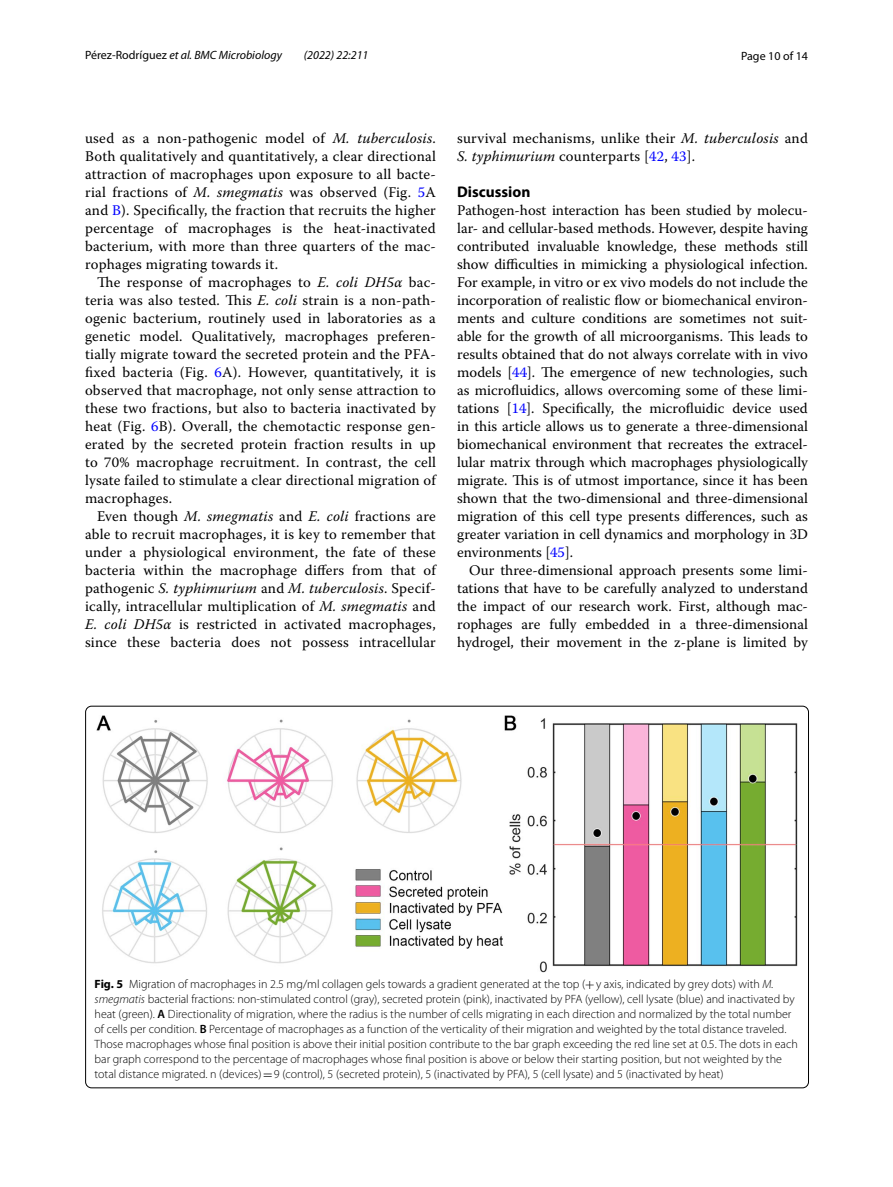
<style>
.page{position:relative;width:893px;height:1187px;background:#fff}
.page>*{position:absolute;margin:0;border:0;box-sizing:border-box;transform-origin:0 0}
.t1{font:700 15.45px "Myriad Pro";color:#000}
.t2{font:14.7px/18px "Warnock Pro";letter-spacing:.015em;color:#000;text-align:justify}
.t3{font:300 12px/15px "Myriad Pro";color:#000}
.t4{font:italic 12px "Myriad Pro";color:#000}
.t5{font:12px "Myriad Pro";color:#000}
.s1{font-style:normal}
.s2{font-style:italic}
.s3{color:#00f}
.s4{font-weight:700}
.s5{font-family:"MTSY";font-weight:400}
.s6{font-weight:600}
</style>
<div class="page">
<img style="left:97px;top:715px;width:700px;height:257px">
<p class="t4" style="left:85px;top:48px;width:198px"><span class="s1">Pérez‑Rodríguez</span> et al. BMC Microbiology</p>
<p class="t4" style="left:304px;top:48px;width:66px">(2022) 22:211</p>
<p class="t5" style="left:741px;top:48px;width:68px">Page 10 of 14</p>
<p class="t2" style="left:85px;top:128px;width:352px">used as a non-pathogenic model of <span class="s2">M. tuberculosis</span>.<br>Both qualitatively and quantitatively, a clear directional attraction of macrophages upon exposure to all bacte&shy;rial fractions of <span class="s2">M. smegmatis</span> was observed (Fig. <span class="s3">5</span>A and <span class="s3">B</span>). Specifically, the fraction that recruits the higher percentage of macrophages is the heat-inactivated bacterium, with more than three quarters of the mac&shy;rophages migrating towards it.</p>
<p class="t2" style="left:85px;top:272px;width:352px;text-indent:12px">The response of macrophages to <span class="s2">E. coli DH5α</span> bac&shy;teria was also tested. This <span class="s2">E. coli</span> strain is a non-path&shy;ogenic bacterium, routinely used in laboratories as a genetic model. Qualitatively, macrophages preferen&shy;tially migrate toward the secreted protein and the PFA&shy;fixed bacteria (Fig. <span class="s3">6</span>A). However, quantitatively, it is observed that macrophage, not only sense attraction to these two fractions, but also to bacteria inactivated by heat (Fig. <span class="s3">6</span>B). Overall, the chemotactic response gen&shy;erated by the secreted protein fraction results in up to 70% macrophage recruitment. In contrast, the cell lysate failed to stimulate a clear directional migration of macrophages.</p>
<p class="t2" style="left:85px;top:506px;width:352px;text-indent:12px">Even though <span class="s2">M. smegmatis</span> and <span class="s2">E. coli</span> fractions are able to recruit macrophages, it is key to remember that under a physiological environment, the fate of these bacteria within the macrophage differs from that of pathogenic <span class="s2">S. typhimurium</span> and <span class="s2">M. tuberculosis</span>. Specif&shy;ically, intracellular multiplication of <span class="s2">M. smegmatis</span> and <span class="s2">E. coli DH5α</span> is restricted in activated macrophages, since these bacteria does not possess intracellular</p>
<p class="t2" style="left:457px;top:128px;width:352px">survival mechanisms, unlike their <span class="s2">M. tuberculosis</span> and<br><span class="s2">S. typhimurium</span> counterparts [<span class="s3">42</span>, <span class="s3">43</span>].</p>
<p class="t1" style="left:457px;top:181px;width:75px">Discussion</p>
<p class="t2" style="left:457px;top:200px;width:352px">Pathogen-host interaction has been studied by molecu&shy;lar- and cellular-based methods. However, despite having contributed invaluable knowledge, these methods still show difficulties in mimicking a physiological infection.<br>For example, in vitro or ex vivo models do not include the incorporation of realistic flow or biomechanical environ&shy;ments and culture conditions are sometimes not suit&shy;able for the growth of all microorganisms. This leads to results obtained that do not always correlate with in vivo models [<span class="s3">44</span>]. The emergence of new technologies, such as microfluidics, allows overcoming some of these limi&shy;tations [<span class="s3">14</span>]. Specifically, the microfluidic device used in this article allows us to generate a three-dimensional biomechanical environment that recreates the extracel&shy;lular matrix through which macrophages physiologically migrate. This is of utmost importance, since it has been shown that the two-dimensional and three-dimensional migration of this cell type presents differences, such as greater variation in cell dynamics and morphology in 3D environments [<span class="s3">45</span>].</p>
<p class="t2" style="left:457px;top:560px;width:352px;text-indent:12px">Our three-dimensional approach presents some limi&shy;tations that have to be carefully analyzed to understand the impact of our research work. First, although mac&shy;rophages are fully embedded in a three-dimensional hydrogel, their movement in the z-plane is limited by</p>
<p class="t3" style="left:95px;top:976px;width:705px"><span class="s4">Fig. 5</span> Migration of macrophages in 2.5 mg/ml collagen gels towards a gradient generated at the top (<span class="s5">+</span>y axis, indicated by grey dots) with <span class="s2">M. smegmatis</span> bacterial fractions: non-stimulated control (gray), secreted protein (pink), inactivated by PFA (yellow), cell lysate (blue) and inactivated by heat (green). <span class="s6">A</span> Directionality of migration, where the radius is the number of cells migrating in each direction and normalized by the total number of cells per condition. <span class="s6">B</span> Percentage of macrophages as a function of the verticality of their migration and weighted by the total distance traveled.<br>Those macrophages whose final position is above their initial position contribute to the bar graph exceeding the red line set at 0.5. The dots in each bar graph correspond to the percentage of macrophages whose final position is above or below their starting position, but not weighted by the total distance migrated. n (devices)<span class="s5">=</span>9 (control), 5 (secreted protein), 5 (inactivated by PFA), 5 (cell lysate) and 5 (inactivated by heat)</p>
</div>
